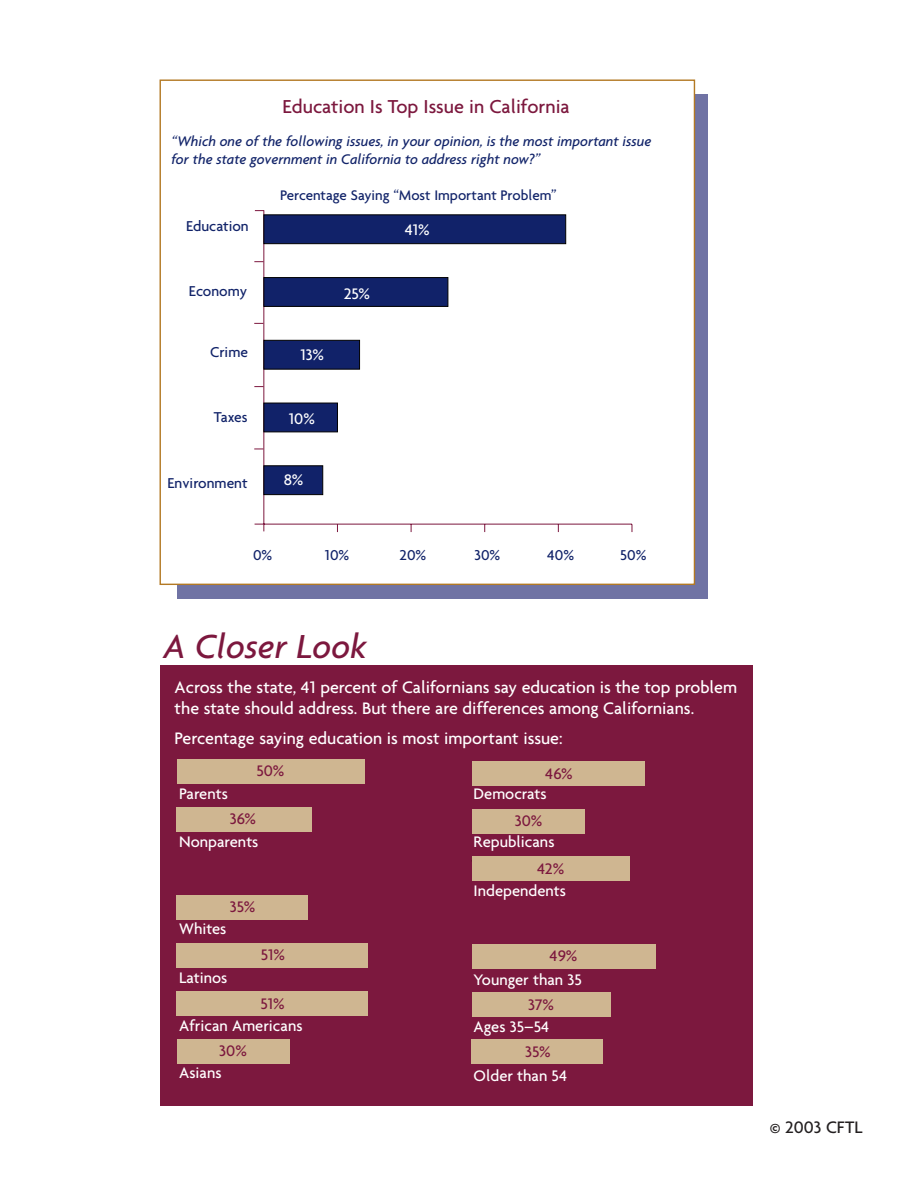
<style>
.page{position:relative;width:918px;height:1188px;background:#fff}
.page>*{position:absolute;margin:0;border:0;box-sizing:border-box;transform-origin:0 0}
.t1{font:italic 500 36px "Agenda";color:#7c183e}
.t2{font:500 20.25px "Agenda";color:#7c183e}
.t3{font:500 18px/21.6px "Agenda";color:#fff}
.t4{font:500 18px "Agenda";color:#231f20}
.t5{font:500 16.5px "Agenda";color:#fff}
.t6{font:500 16.5px "Agenda";color:#7c183e}
.t7{font:500 15.45px "Agenda";color:#112369}
.t8{font:italic 500 15px/18px "Agenda";color:#112369}
.t9{font:500 15px "Agenda";color:#112369}
</style>
<div class="page">
<div style="left:160px;top:665px;width:593px;height:441px;background:#7c183e"></div>
<div style="left:178px;top:95px;width:530px;height:504px;background:#7073a4"></div>
<div style="left:160px;top:80px;width:534px;height:504px;background:#fff"></div>
<hr style="left:264px;top:524px;width:368px;height:1px;background:#7c173e">
<hr style="left:264px;top:210px;width:1px;height:314px;background:#7c173e">
<div style="left:264px;top:215px;width:302px;height:29px;background:#112269;border:1px solid #000"></div>
<div style="left:264px;top:277px;width:184px;height:30px;background:#112269;border:1px solid #000"></div>
<div style="left:264px;top:340px;width:96px;height:29px;background:#112269;border:1px solid #000"></div>
<div style="left:264px;top:403px;width:74px;height:29px;background:#112269;border:1px solid #000"></div>
<div style="left:264px;top:466px;width:59px;height:29px;background:#112269;border:1px solid #000"></div>
<svg style="left:255px;top:524px;width:10px;height:7px"></svg>
<div style="left:177px;top:760px;width:187px;height:24px;background:#cfb691"></div>
<div style="left:177px;top:808px;width:135px;height:24px;background:#cfb691"></div>
<div style="left:177px;top:895px;width:131px;height:25px;background:#cfb691"></div>
<div style="left:177px;top:943px;width:191px;height:25px;background:#cfb691"></div>
<div style="left:177px;top:991px;width:191px;height:25px;background:#cfb691"></div>
<div style="left:177px;top:1039px;width:112px;height:25px;background:#cfb691"></div>
<div style="left:472px;top:761px;width:172px;height:25px;background:#cfb691"></div>
<div style="left:472px;top:809px;width:112px;height:24px;background:#cfb691"></div>
<div style="left:472px;top:856px;width:157px;height:25px;background:#cfb691"></div>
<div style="left:472px;top:944px;width:184px;height:24px;background:#cfb691"></div>
<div style="left:472px;top:992px;width:139px;height:24px;background:#cfb691"></div>
<div style="left:472px;top:1040px;width:131px;height:24px;background:#cfb691"></div>
<p class="t2" style="left:283px;top:99px;width:289px">Education Is Top Issue in California</p>
<p class="t8" style="left:172px;top:134px;width:481px">“Which one of the following issues, in your opinion, is the most important issue for the state government in California to address right now?”</p>
<p class="t9" style="left:280px;top:190px;width:278px">Percentage Saying “Most Important Problem”</p>
<p class="t7" style="left:186px;top:219px;width:64px">Education</p>
<p class="t5" style="left:405px;top:223px;width:27px">41%</p>
<p class="t7" style="left:189px;top:285px;width:60px">Economy</p>
<p class="t5" style="left:344px;top:287px;width:28px">25%</p>
<p class="t7" style="left:210px;top:346px;width:39px">Crime</p>
<p class="t5" style="left:301px;top:348px;width:25px">13%</p>
<p class="t7" style="left:214px;top:411px;width:35px">Taxes</p>
<p class="t5" style="left:289px;top:412px;width:28px">10%</p>
<p class="t7" style="left:167px;top:476px;width:82px">Environment</p>
<p class="t5" style="left:284px;top:473px;width:21px">8%</p>
<p class="t7" style="left:253px;top:549px;width:21px">0%</p>
<p class="t7" style="left:325px;top:549px;width:26px">10%</p>
<p class="t7" style="left:400px;top:549px;width:28px">20%</p>
<p class="t7" style="left:475px;top:549px;width:27px">30%</p>
<p class="t7" style="left:547px;top:549px;width:28px">40%</p>
<p class="t7" style="left:620px;top:549px;width:28px">50%</p>
<h1 class="t1" style="left:164px;top:633px;width:205px">A Closer Look</h1>
<p class="t3" style="left:175px;top:678px;width:564px">Across the state, 41 percent of Californians say education is the top problem the state should address. But there are differences among Californians.</p>
<p class="t3" style="left:175px;top:728px;width:389px">Percentage saying education is most important issue:</p>
<p class="t5" style="left:179px;top:787px;width:50px">Parents</p>
<p class="t6" style="left:256px;top:764px;width:30px">50%</p>
<p class="t6" style="left:230px;top:813px;width:28px">36%</p>
<p class="t5" style="left:179px;top:835px;width:81px">Nonparents</p>
<p class="t6" style="left:230px;top:900px;width:27px">35%</p>
<p class="t5" style="left:179px;top:922px;width:49px">Whites</p>
<p class="t5" style="left:179px;top:971px;width:50px">Latinos</p>
<p class="t6" style="left:261px;top:948px;width:26px">51%</p>
<p class="t6" style="left:260px;top:997px;width:26px">51%</p>
<p class="t5" style="left:179px;top:1019px;width:125px">African Americans</p>
<p class="t5" style="left:179px;top:1066px;width:44px">Asians</p>
<p class="t6" style="left:219px;top:1045px;width:29px">30%</p>
<p class="t6" style="left:545px;top:767px;width:29px">46%</p>
<p class="t5" style="left:474px;top:787px;width:74px">Democrats</p>
<p class="t5" style="left:474px;top:836px;width:82px">Republicans</p>
<p class="t5" style="left:474px;top:884px;width:94px">Independents</p>
<p class="t6" style="left:515px;top:814px;width:29px">30%</p>
<p class="t6" style="left:537px;top:862px;width:29px">42%</p>
<p class="t6" style="left:550px;top:949px;width:29px">49%</p>
<p class="t6" style="left:528px;top:998px;width:27px">37%</p>
<p class="t6" style="left:525px;top:1045px;width:27px">35%</p>
<p class="t5" style="left:474px;top:973px;width:110px">Younger than 35</p>
<p class="t5" style="left:474px;top:1020px;width:77px">Ages 35–54</p>
<p class="t5" style="left:474px;top:1069px;width:95px">Older than 54</p>
<p class="t4" style="left:770px;top:1120px;width:94px">© 2003 CFTL</p>
</div>
